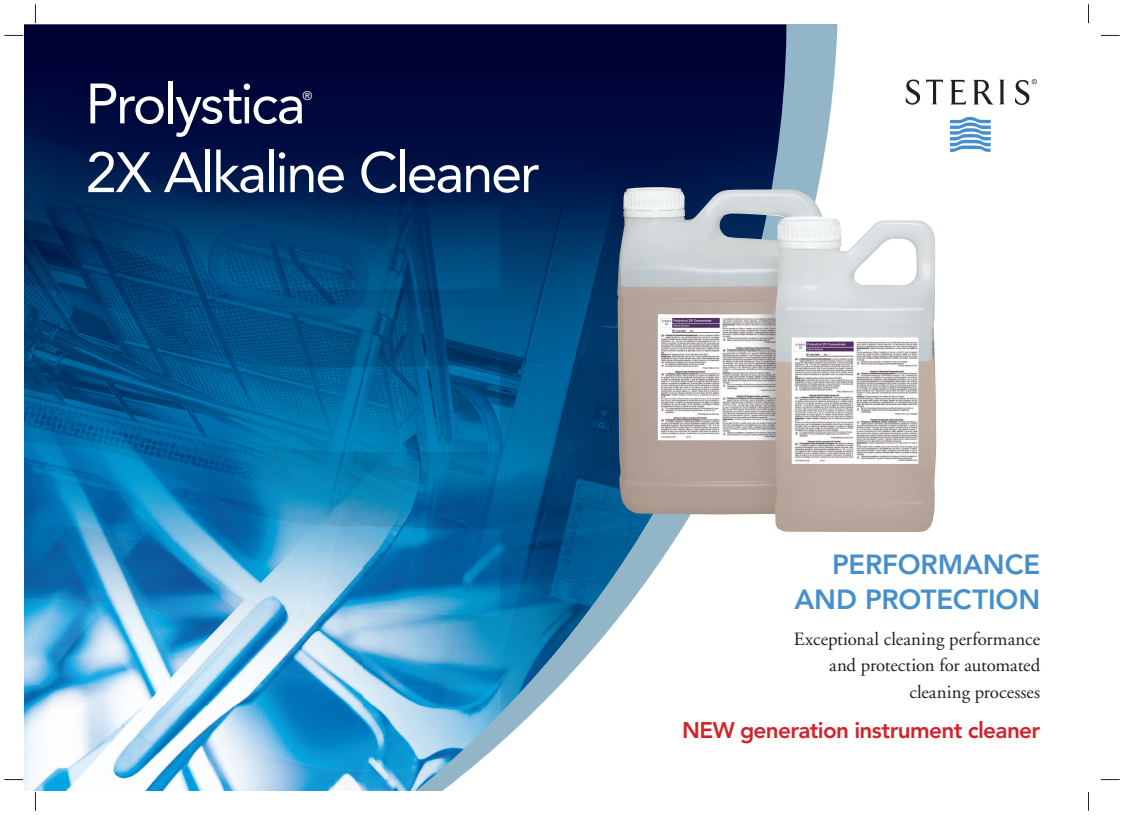
<style>
.page{position:relative;width:1124px;height:815px;background:#fff}
.page>*{position:absolute;margin:0;border:0;box-sizing:border-box;transform-origin:0 0}
.t1{font:56.25px "Avenir";letter-spacing:-.045em;color:#fff}
.t2{font:800 27.5px/35px "Avenir";letter-spacing:-.005em;color:#468fcc;text-align:right}
.t3{font:800 22.5px "Avenir";letter-spacing:-.03em;color:#d1232a}
.t4{font:18.75px/26.2px "Adobe Garamond";color:#231f20;text-align:right}
.t5{font:12.38px "Avenir";color:#fff}
</style>
<div class="page">
<img style="left:25px;top:25px;width:298px;height:765px">
<svg style="left:950px;top:117px;width:40px;height:35px"></svg>
<svg style="left:950px;top:80px;width:15px;height:24px"></svg>
<svg style="left:1015px;top:79px;width:21px;height:26px"></svg>
<svg style="left:973px;top:80px;width:31px;height:25px"></svg>
<svg style="left:926px;top:80px;width:16px;height:24px"></svg>
<svg style="left:905px;top:80px;width:14px;height:25px"></svg>
<svg style="left:323px;top:25px;width:515px;height:765px"></svg>
<img style="left:617px;top:187px;width:319px;height:345px">
<svg style="left:4px;top:35px;width:19px;height:1px"></svg>
<svg style="left:1100px;top:35px;width:19px;height:1px"></svg>
<svg style="left:4px;top:779px;width:19px;height:1px"></svg>
<svg style="left:1100px;top:779px;width:19px;height:1px"></svg>
<svg style="left:35px;top:4px;width:1px;height:19px"></svg>
<svg style="left:35px;top:792px;width:1px;height:19px"></svg>
<svg style="left:1088px;top:4px;width:1px;height:19px"></svg>
<svg style="left:1088px;top:792px;width:1px;height:19px"></svg>
<h1 class="t1" style="left:85px;top:81px;width:222px">Prolystica</h1>
<p class="t5" style="left:302px;top:91px;width:11px">®</p>
<h1 class="t1" style="left:85px;top:150px;width:455px">2X Alkaline Cleaner</h1>
<h2 class="t2" style="left:794px;top:550px;width:247px">PERFORMANCE<br>AND PROTECTION</h2>
<p class="t4" style="left:793px;top:628px;width:248px">Exceptional cleaning performance and protection for automated cleaning processes</p>
<p class="t3" style="left:682px;top:721px;width:359px">NEW generation instrument cleaner</p>
</div>
